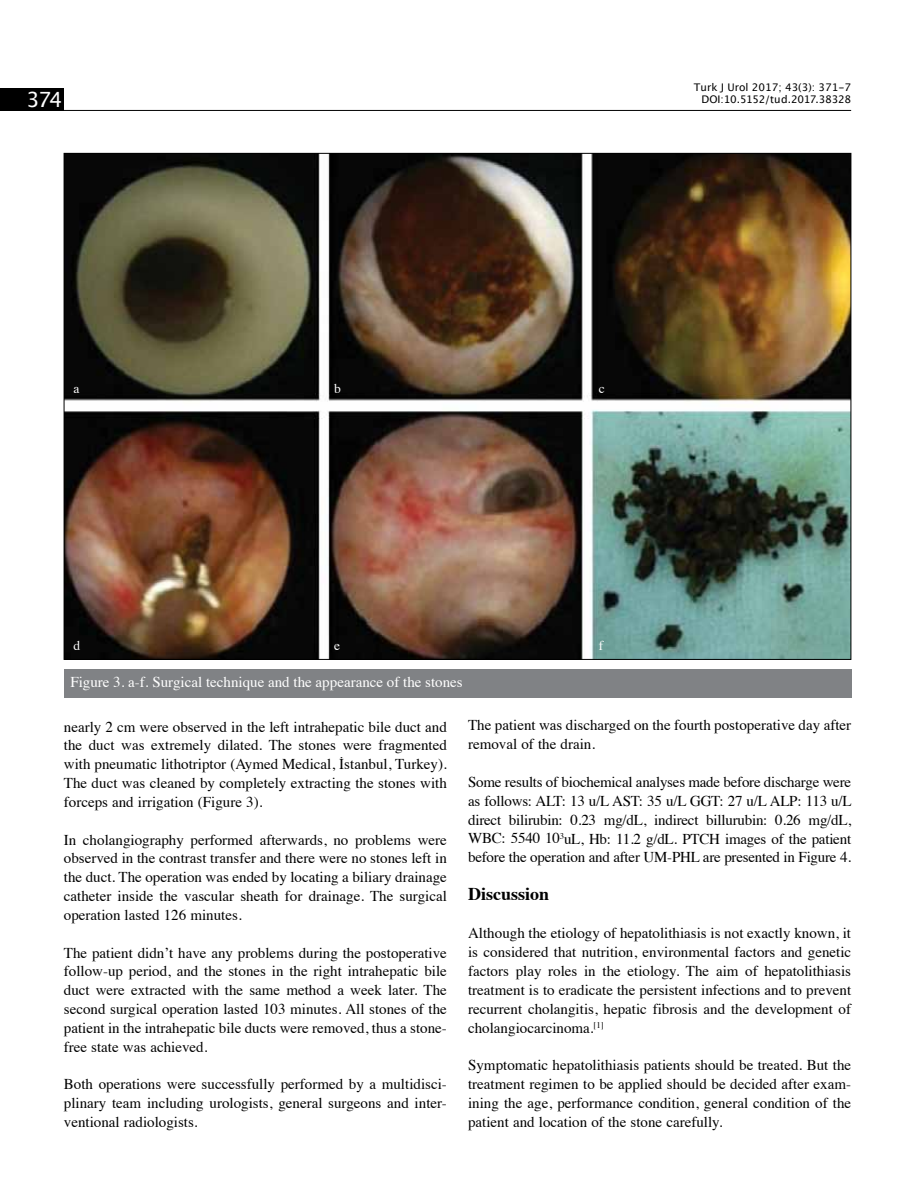
<style>
.page{position:relative;width:915px;height:1191px;background:#fff}
.page>*{position:absolute;margin:0;border:0;box-sizing:border-box;transform-origin:0 0}
.t1{font:21px "Lucida Grande";color:#fff}
.t2{font:700 18px "Times";color:#000}
.t3{font:15px/18.9px "Times";color:#000;text-align:justify}
.t4{font:15px "Times";color:#fff}
.t5{font:13.5px "Times";color:#fff}
.t6{font:10.5px/12.6px "Lucida Grande";color:#000;text-align:right}
</style>
<div class="page">
<hr style="left:64px;top:110px;width:786px;height:1px;background:#000">
<div style="left:0;top:88px;width:64px;height:23px;background:#000"></div>
<img style="left:66px;top:155px;width:782px;height:502px">
<div style="left:64px;top:669px;width:786px;height:28px;background:#808285"></div>
<h1 class="t1" style="left:26px;top:88px;width:37px">374</h1>
<p class="t6" style="left:693px;top:81px;width:159px">Turk J Urol 2017; 43(3): 371-7<br>DOI:10.5152/tud.2017.38328</p>
<p class="t5" style="left:73px;top:376px;width:7px">a</p>
<p class="t5" style="left:334px;top:376px;width:8px">b</p>
<p class="t5" style="left:598px;top:376px;width:7px">c</p>
<p class="t5" style="left:73px;top:633px;width:8px">d</p>
<p class="t5" style="left:334px;top:633px;width:7px">e</p>
<p class="t5" style="left:598px;top:633px;width:6px">f</p>
<p class="t4" style="left:70px;top:667px;width:394px">Figure 3. a-f. Surgical technique and the appearance of the stones</p>
<p class="t3" style="left:64px;top:716px;width:384px">nearly 2 cm were observed in the left intrahepatic bile duct and the duct was extremely dilated. The stones were fragmented with pneumatic lithotriptor (Aymed Medical, İstanbul, Turkey).<br>The duct was cleaned by completely extracting the stones with forceps and irrigation (Figure 3).</p>
<p class="t3" style="left:64px;top:829px;width:384px">In cholangiography performed afterwards, no problems were observed in the contrast transfer and there were no stones left in the duct. The operation was ended by locating a biliary drainage catheter inside the vascular sheath for drainage. The surgical operation lasted 126 minutes.</p>
<p class="t3" style="left:64px;top:942px;width:384px">The patient didn’t have any problems during the postoperative follow-up period, and the stones in the right intrahepatic bile duct were extracted with the same method a week later. The second surgical operation lasted 103 minutes. All stones of the patient in the intrahepatic bile ducts were removed, thus a stone&shy;free state was achieved.</p>
<p class="t3" style="left:64px;top:1073px;width:384px">Both operations were successfully performed by a multidisci&shy;plinary team including urologists, general surgeons and inter&shy;ventional radiologists.</p>
<p class="t3" style="left:468px;top:714px;width:384px">The patient was discharged on the fourth postoperative day after removal of the drain.</p>
<p class="t3" style="left:468px;top:771px;width:385px">Some results of biochemical analyses made before discharge were as follows: ALT: 13 u/L AST: 35 u/L GGT: 27 u/L ALP: 113 u/L direct bilirubin: 0.23 mg/dL, indirect billurubin: 0.26 mg/dL, WBC: 5540 10<sup>3</sup>uL, Hb: 11.2 g/dL. PTCH images of the patient before the operation and after UM-PHL are presented in Figure 4.</p>
<p class="t2" style="left:468px;top:877px;width:83px">Discussion</p>
<p class="t3" style="left:468px;top:922px;width:384px">Although the etiology of hepatolithiasis is not exactly known, it is considered that nutrition, environmental factors and genetic factors play roles in the etiology. The aim of hepatolithiasis treatment is to eradicate the persistent infections and to prevent recurrent cholangitis, hepatic fibrosis and the development of cholangiocarcinoma.<sup>[1]</sup></p>
<p class="t3" style="left:468px;top:1054px;width:384px">Symptomatic hepatolithiasis patients should be treated. But the treatment regimen to be applied should be decided after exam&shy;ining the age, performance condition, general condition of the patient and location of the stone carefully.</p>
</div>
